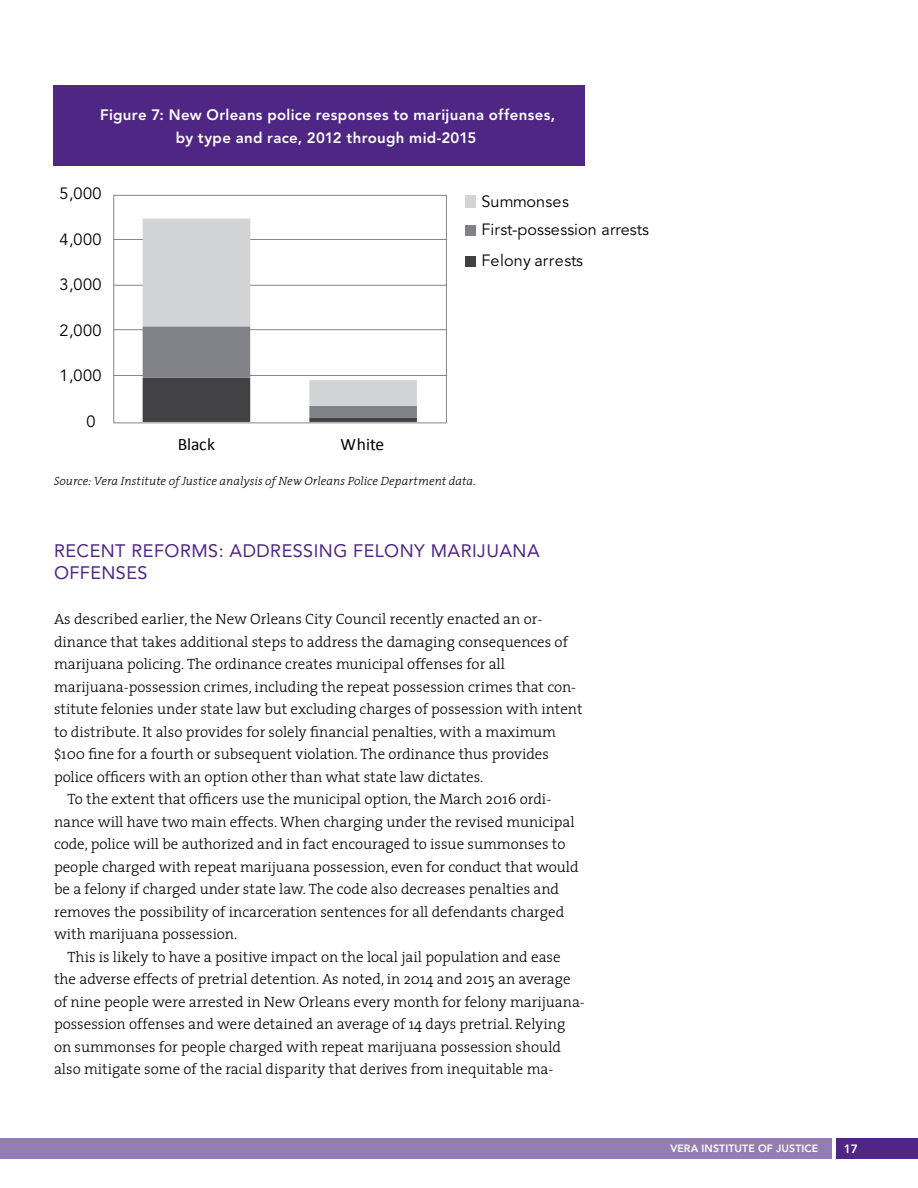
<style>
.page{position:relative;width:918px;height:1188px;background:#fff}
.page>*{position:absolute;margin:0;border:0;box-sizing:border-box;transform-origin:0 0}
.t1{font:18px/22.5px "Avenir LT Std";letter-spacing:.025em;color:#4f2683}
.t2{font:17.55px "Calibri";color:#010101}
.t3{font:16.2px/28.2px "Avenir";letter-spacing:.005em;color:#010101}
.t4{font:300 15px "The Serif";color:#000}
.t5{font:800 15px/22.5px "Avenir LT Std";letter-spacing:.02em;color:#fff;text-align:center}
.t6{font:italic 300 12px "The Serif";letter-spacing:.005em;color:#000}
.t7{font:800 12px "Avenir LT Std";color:#fff}
.t8{font:800 10.5px "Avenir LT Std";letter-spacing:.01em;color:#fff}
</style>
<div class="page">
<div style="left:0;top:1138px;width:832px;height:20px;background:#927eb4"></div>
<div style="left:836px;top:1138px;width:82px;height:20px;background:#4f2683"></div>
<div style="left:53px;top:85px;width:532px;height:81px;background:#4f2683"></div>
<hr style="left:114px;top:375px;width:333px;height:1px;background:#868686">
<hr style="left:114px;top:329px;width:333px;height:1px;background:#868686">
<hr style="left:114px;top:285px;width:333px;height:1px;background:#868686">
<hr style="left:114px;top:239px;width:333px;height:1px;background:#868686">
<svg style="left:143px;top:406px;width:274px;height:15px"></svg>
<svg style="left:143px;top:219px;width:274px;height:187px"></svg>
<div style="left:113px;top:195px;width:334px;height:228px;border:1px solid #868686"></div>
<div style="left:465px;top:196px;width:10px;height:12px;background:#d1d3d4"></div>
<div style="left:465px;top:225px;width:10px;height:11px;background:#808285"></div>
<div style="left:465px;top:256px;width:10px;height:11px;background:#414042"></div>
<p class="t5" style="left:100px;top:104px;width:456px">Figure 7: New Orleans police responses to marijuana offenses, by type and race, 2012 through mid-2015</p>
<p class="t3" style="left:60px;top:180px;width:44px">5,000</p>
<p class="t3" style="left:60px;top:225px;width:44px">4,000</p>
<p class="t3" style="left:60px;top:271px;width:44px">3,000</p>
<p class="t3" style="left:60px;top:317px;width:44px">2,000</p>
<p class="t3" style="left:60px;top:362px;width:44px">1,000</p>
<p class="t3" style="left:87px;top:408px;width:11px">0</p>
<p class="t2" style="left:178px;top:433px;width:39px">Black</p>
<p class="t2" style="left:341px;top:433px;width:45px">White</p>
<p class="t3" style="left:482px;top:187px;width:169px">Summonses<br>First-possession arrests</p>
<p class="t3" style="left:482px;top:247px;width:103px">Felony arrests</p>
<p class="t6" style="left:54px;top:473px;width:423px">Source: Vera Institute of Justice analysis of New Orleans Police Department data.</p>
<p class="t1" style="left:54px;top:540px;width:487px">RECENT REFORMS: ADDRESSING FELONY MARIJUANA<br>OFFENSES</p>
<p class="t4" style="left:54px;top:610px;width:490px">As described earlier, the New Orleans City Council recently enacted an or-</p>
<p class="t4" style="left:54px;top:632px;width:515px">dinance that takes additional steps to address the damaging consequences of</p>
<p class="t4" style="left:54px;top:655px;width:453px">marijuana policing. The ordinance creates municipal offenses for all</p>
<p class="t4" style="left:54px;top:677px;width:524px">marijuana-possession crimes, including the repeat possession crimes that con-</p>
<p class="t4" style="left:54px;top:700px;width:530px">stitute felonies under state law but excluding charges of possession with intent</p>
<p class="t4" style="left:54px;top:722px;width:504px">to distribute. It also provides for solely financial penalties, with a maximum</p>
<p class="t4" style="left:54px;top:745px;width:497px">$100 fine for a fourth or subsequent violation. The ordinance thus provides</p>
<p class="t4" style="left:54px;top:767px;width:431px">police officers with an option other than what state law dictates.</p>
<p class="t4" style="left:68px;top:790px;width:485px">To the extent that officers use the municipal option, the March 2016 ordi-</p>
<p class="t4" style="left:54px;top:812px;width:522px">nance will have two main effects. When charging under the revised municipal</p>
<p class="t4" style="left:54px;top:835px;width:513px">code, police will be authorized and in fact encouraged to issue summonses to</p>
<p class="t4" style="left:54px;top:857px;width:526px">people charged with repeat marijuana possession, even for conduct that would</p>
<p class="t4" style="left:54px;top:880px;width:507px">be a felony if charged under state law. The code also decreases penalties and</p>
<p class="t4" style="left:54px;top:902px;width:512px">removes the possibility of incarceration sentences for all defendants charged</p>
<p class="t4" style="left:54px;top:925px;width:185px">with marijuana possession.</p>
<p class="t4" style="left:68px;top:947px;width:495px">This is likely to have a positive impact on the local jail population and ease</p>
<p class="t4" style="left:54px;top:970px;width:518px">the adverse effects of pretrial detention. As noted, in 2014 and 2015 an average</p>
<p class="t4" style="left:54px;top:992px;width:532px">of nine people were arrested in New Orleans every month for felony marijuana-</p>
<p class="t4" style="left:54px;top:1015px;width:513px">possession offenses and were detained an average of 14 days pretrial. Relying</p>
<p class="t4" style="left:54px;top:1037px;width:509px">on summonses for people charged with repeat marijuana possession should</p>
<p class="t4" style="left:54px;top:1060px;width:501px">also mitigate some of the racial disparity that derives from inequitable ma-</p>
<p class="t8" style="left:670px;top:1142px;width:149px">VERA INSTITUTE OF JUSTICE</p>
<p class="t7" style="left:844px;top:1141px;width:16px">17</p>
</div>
